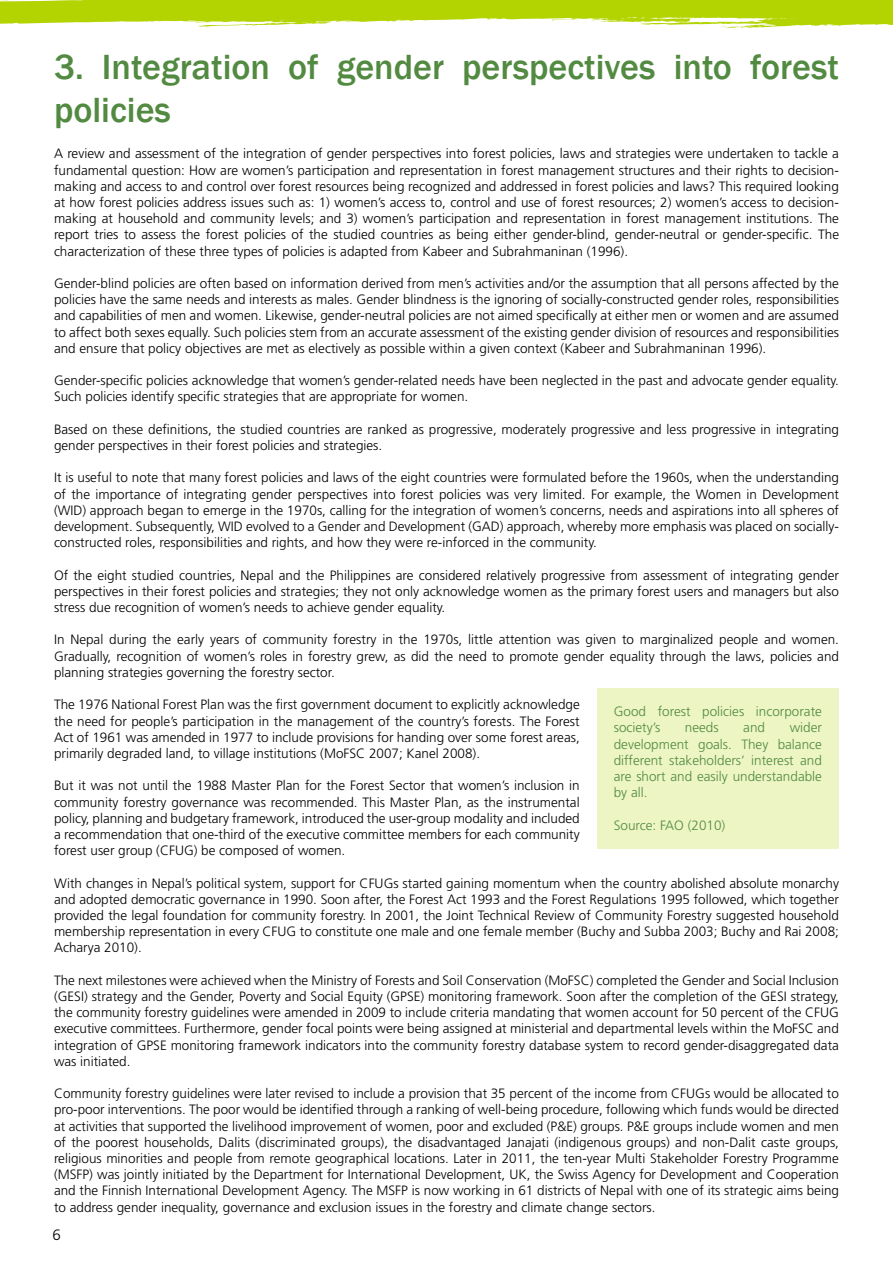
<style>
.page{position:relative;width:893px;height:1263px;background:#fff}
.page>*{position:absolute;margin:0;border:0;box-sizing:border-box;transform-origin:0 0}
.t1{font:500 36px/43.2px "Franklin Gothic";color:#518a40}
.t2{font:300 15px "Frutiger";color:#000}
.t3{font:300 13.5px/16.2px "Frutiger";color:#000;text-align:justify}
.t4{font:300 13.5px/16.2px "Frutiger";color:#518a40}
</style>
<div class="page">
<svg style="left:0;top:0;width:893px;height:28px"></svg>
<div style="left:597px;top:688px;width:241px;height:161px;background:#edf5c5"></div>
<h1 class="t1" style="left:54px;top:46px;width:786px">3. Integration of gender perspectives into forest policies</h1>
<p class="t3" style="left:54px;top:146px;width:787px">A review and assessment of the integration of gender perspectives into forest policies, laws and strategies were undertaken to tackle a fundamental question: How are women’s participation and representation in forest management structures and their rights to decision&shy;making and access to and control over forest resources being recognized and addressed in forest policies and laws? This required looking at how forest policies address issues such as: 1) women’s access to, control and use of forest resources; 2) women’s access to decision&shy;making at household and community levels; and 3) women’s participation and representation in forest management institutions. The report tries to assess the forest policies of the studied countries as being either gender-blind, gender-neutral or gender-specific. The characterization of these three types of policies is adapted from Kabeer and Subrahmaninan (1996).</p>
<p class="t3" style="left:54px;top:275px;width:787px">Gender-blind policies are often based on information derived from men’s activities and/or the assumption that all persons affected by the policies have the same needs and interests as males. Gender blindness is the ignoring of socially-constructed gender roles, responsibilities and capabilities of men and women. Likewise, gender-neutral policies are not aimed specifically at either men or women and are assumed to affect both sexes equally. Such policies stem from an accurate assessment of the existing gender division of resources and responsibilities and ensure that policy objectives are met as electively as possible within a given context (Kabeer and Subrahmaninan 1996).</p>
<p class="t3" style="left:54px;top:372px;width:786px">Gender-specific policies acknowledge that women’s gender-related needs have been neglected in the past and advocate gender equality.<br>Such policies identify specific strategies that are appropriate for women.</p>
<p class="t3" style="left:54px;top:421px;width:786px">Based on these definitions, the studied countries are ranked as progressive, moderately progressive and less progressive in integrating gender perspectives in their forest policies and strategies.</p>
<p class="t3" style="left:54px;top:470px;width:786px">It is useful to note that many forest policies and laws of the eight countries were formulated before the 1960s, when the understanding of the importance of integrating gender perspectives into forest policies was very limited. For example, the Women in Development (WID) approach began to emerge in the 1970s, calling for the integration of women’s concerns, needs and aspirations into all spheres of development. Subsequently, WID evolved to a Gender and Development (GAD) approach, whereby more emphasis was placed on socially&shy;constructed roles, responsibilities and rights, and how they were re-inforced in the community.</p>
<p class="t3" style="left:54px;top:567px;width:786px">Of the eight studied countries, Nepal and the Philippines are considered relatively progressive from assessment of integrating gender perspectives in their forest policies and strategies; they not only acknowledge women as the primary forest users and managers but also stress due recognition of women’s needs to achieve gender equality.</p>
<p class="t3" style="left:54px;top:632px;width:786px">In Nepal during the early years of community forestry in the 1970s, little attention was given to marginalized people and women.<br>Gradually, recognition of women’s roles in forestry grew, as did the need to promote gender equality through the laws, policies and planning strategies governing the forestry sector.</p>
<p class="t3" style="left:54px;top:696px;width:527px">The 1976 National Forest Plan was the first government document to explicitly acknowledge the need for people’s participation in the management of the country’s forests. The Forest Act of 1961 was amended in 1977 to include provisions for handing over some forest areas, primarily degraded land, to village institutions (MoFSC 2007; Kanel 2008).</p>
<p class="t3" style="left:54px;top:777px;width:527px">But it was not until the 1988 Master Plan for the Forest Sector that women’s inclusion in community forestry governance was recommended. This Master Plan, as the instrumental policy, planning and budgetary framework, introduced the user-group modality and included a recommendation that one-third of the executive committee members for each community forest user group (CFUG) be composed of women.</p>
<p class="t3" style="left:54px;top:875px;width:786px">With changes in Nepal’s political system, support for CFUGs started gaining momentum when the country abolished absolute monarchy and adopted democratic governance in 1990. Soon after, the Forest Act 1993 and the Forest Regulations 1995 followed, which together provided the legal foundation for community forestry. In 2001, the Joint Technical Review of Community Forestry suggested household membership representation in every CFUG to constitute one male and one female member (Buchy and Subba 2003; Buchy and Rai 2008; Acharya 2010).</p>
<p class="t3" style="left:54px;top:972px;width:786px">The next milestones were achieved when the Ministry of Forests and Soil Conservation (MoFSC) completed the Gender and Social Inclusion (GESI) strategy and the Gender, Poverty and Social Equity (GPSE) monitoring framework. Soon after the completion of the GESI strategy, the community forestry guidelines were amended in 2009 to include criteria mandating that women account for 50 percent of the CFUG executive committees. Furthermore, gender focal points were being assigned at ministerial and departmental levels within the MoFSC and integration of GPSE monitoring framework indicators into the community forestry database system to record gender-disaggregated data was initiated.</p>
<p class="t3" style="left:54px;top:1085px;width:786px">Community forestry guidelines were later revised to include a provision that 35 percent of the income from CFUGs would be allocated to pro-poor interventions. The poor would be identified through a ranking of well-being procedure, following which funds would be directed at activities that supported the livelihood improvement of women, poor and excluded (P&amp;E) groups. P&amp;E groups include women and men of the poorest households, Dalits (discriminated groups), the disadvantaged Janajati (indigenous groups) and non-Dalit caste groups, religious minorities and people from remote geographical locations. Later in 2011, the ten-year Multi Stakeholder Forestry Programme (MSFP) was jointly initiated by the Department for International Development, UK, the Swiss Agency for Development and Cooperation and the Finnish International Development Agency. The MSFP is now working in 61 districts of Nepal with one of its strategic aims being to address gender inequality, governance and exclusion issues in the forestry and climate change sectors.</p>
<p class="t4" style="left:614px;top:703px;width:210px">Good forest policies incorporate society’s</p>
<p class="t4" style="left:614px;top:719px;width:210px;text-align:justify;text-indent:176px">wider development goals. They balance different stakeholders’ interest and are short and easily understandable by all.</p>
<p class="t4" style="left:614px;top:817px;width:113px">Source: FAO (2010)</p>
<p class="t4" style="left:685px;top:719px;width:35px">needs</p>
<p class="t4" style="left:743px;top:719px;width:23px">and</p>
<p class="t2" style="left:52px;top:1227px;width:10px">6</p>
</div>
